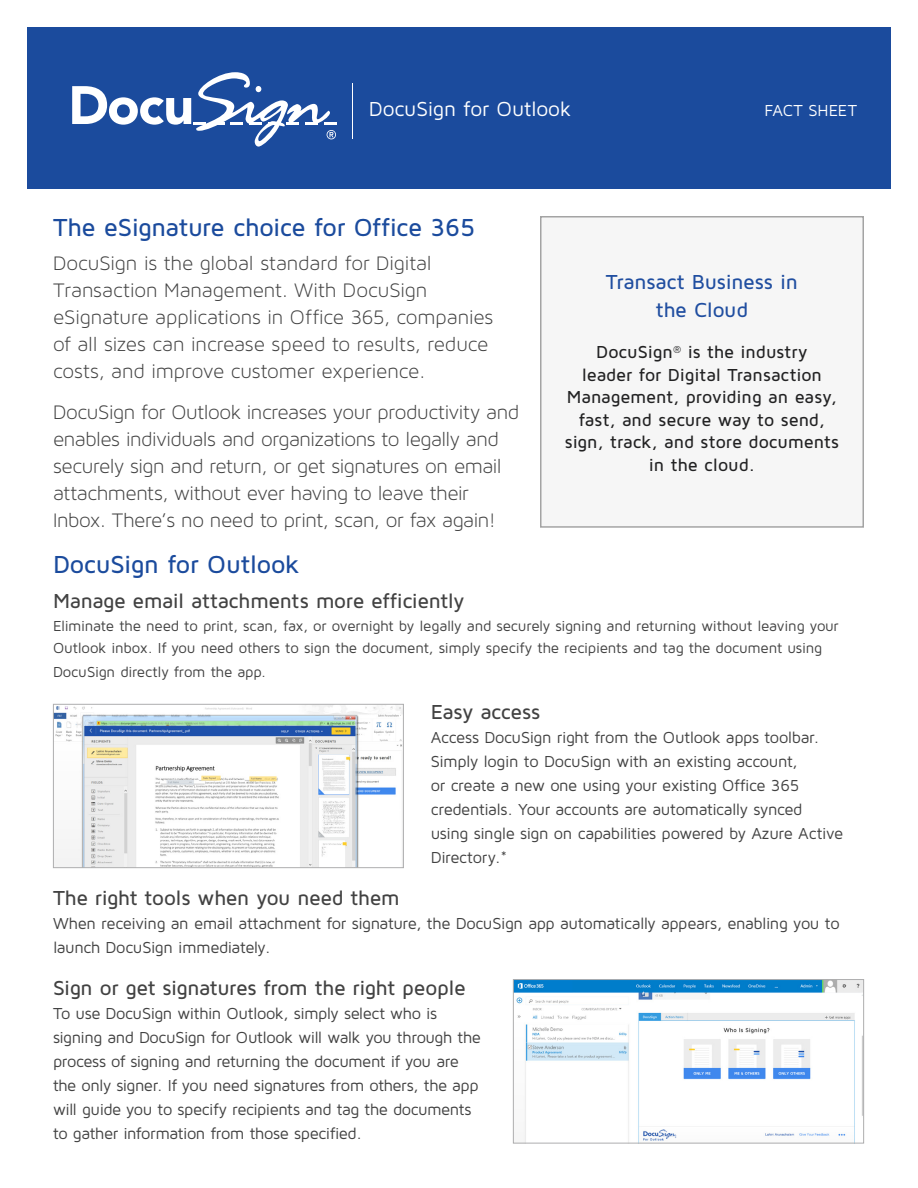
<style>
.page{position:relative;width:918px;height:1188px;background:#fff}
.page>*{position:absolute;margin:0;border:0;box-sizing:border-box;transform-origin:0 0}
.t1{font:500 25.5px "Maven Pro";letter-spacing:-.015em;color:#1b4b9d}
.t2{font:21px/27px "Maven Pro Light 300";letter-spacing:-.015em;color:#424242}
.t3{font:500 21px "Maven Pro";letter-spacing:-.015em;color:#424242}
.t4{font:500 21px/27px "Maven Pro";letter-spacing:-.015em;color:#204ea0;text-align:center}
.t5{font:21px "Maven Pro";letter-spacing:-.01em;color:#fff}
.t6{font:500 18px/22.5px "Maven Pro";letter-spacing:-.005em;color:#222223;text-align:center}
.t7{font:16.5px/24px "Maven Pro";letter-spacing:-.025em;color:#424242}
.t8{font:16.5px "Maven Pro";letter-spacing:-.005em;color:#fff}
.t9{font:15px/22.5px "Maven Pro";letter-spacing:-.015em;color:#424242}
</style>
<div class="page">
<div style="left:27px;top:27px;width:864px;height:162px;background:#1b4b9d"></div>
<svg style="left:72px;top:72px;width:264px;height:75px"></svg>
<hr style="left:352px;top:83px;width:1px;height:56px;background:#fff">
<div style="left:541px;top:217px;width:322px;height:310px;background:#f6f6f6"></div>
<div style="left:540px;top:216px;width:324px;height:312px;border:2px solid #a4a4a4"></div>
<img style="left:55px;top:706px;width:347px;height:160px">
<div style="left:53px;top:704px;width:351px;height:164px;border:1px solid #aeaeaf"></div>
<img style="left:515px;top:981px;width:347px;height:160px">
<div style="left:513px;top:979px;width:351px;height:164px;border:1px solid #aeaeaf"></div>
<p class="t5" style="left:369px;top:96px;width:204px">DocuSign for Outlook</p>
<p class="t8" style="left:764px;top:100px;width:94px">FACT SHEET</p>
<h1 class="t1" style="left:53px;top:212px;width:424px">The eSignature choice for Office 365</h1>
<p class="t2" style="left:53px;top:250px;width:442px">DocuSign is the global standard for Digital Transaction Management. With DocuSign eSignature applications in Office 365, companies of all sizes can increase speed to results, reduce costs, and improve customer experience.</p>
<p class="t2" style="left:53px;top:398px;width:468px">DocuSign for Outlook increases your productivity and enables individuals and organizations to legally and securely sign and return, or get signatures on email attachments, without ever having to leave their Inbox. There’s no need to print, scan, or fax again!</p>
<h1 class="t1" style="left:53px;top:549px;width:248px">DocuSign for Outlook</h1>
<p class="t3" style="left:53px;top:588px;width:413px">Manage email attachments more efficiently</p>
<p class="t9" style="left:53px;top:614px;width:787px">Eliminate the need to print, scan, fax, or overnight by legally and securely signing and returning without leaving your<br>Outlook inbox. If you need others to sign the document, simply specify the recipients and tag the document using</p>
<p class="t9" style="left:53px;top:660px;width:215px">DocuSign directly from the app.</p>
<p class="t3" style="left:431px;top:699px;width:111px">Easy access</p>
<p class="t7" style="left:431px;top:725px;width:414px">Access DocuSign right from the Outlook apps toolbar.<br>Simply login to DocuSign with an existing account,<br>or create a new one using your existing Office 365 credentials. Your accounts are automatically synced using single sign on capabilities powered by Azure Active Directory.*</p>
<p class="t3" style="left:53px;top:885px;width:348px">The right tools when you need them</p>
<p class="t7" style="left:53px;top:911px;width:788px">When receiving an email attachment for signature, the DocuSign app automatically appears, enabling you to launch DocuSign immediately.</p>
<p class="t3" style="left:53px;top:975px;width:414px">Sign or get signatures from the right people</p>
<p class="t7" style="left:53px;top:1001px;width:429px">To use DocuSign within Outlook, simply select who is signing and DocuSign for Outlook will walk you through the process of signing and returning the document if you are the only signer. If you need signatures from others, the app will guide you to specify recipients and tag the documents to gather information from those specified.</p>
<p class="t4" style="left:606px;top:268px;width:194px">Transact Business in the Cloud</p>
<p class="t6" style="left:565px;top:340px;width:276px">DocuSign<sup>®</sup> is the industry<br>leader for Digital Transaction<br>Management, providing an easy, fast, and secure way to send, sign, track, and store documents in the cloud.</p>
</div>
